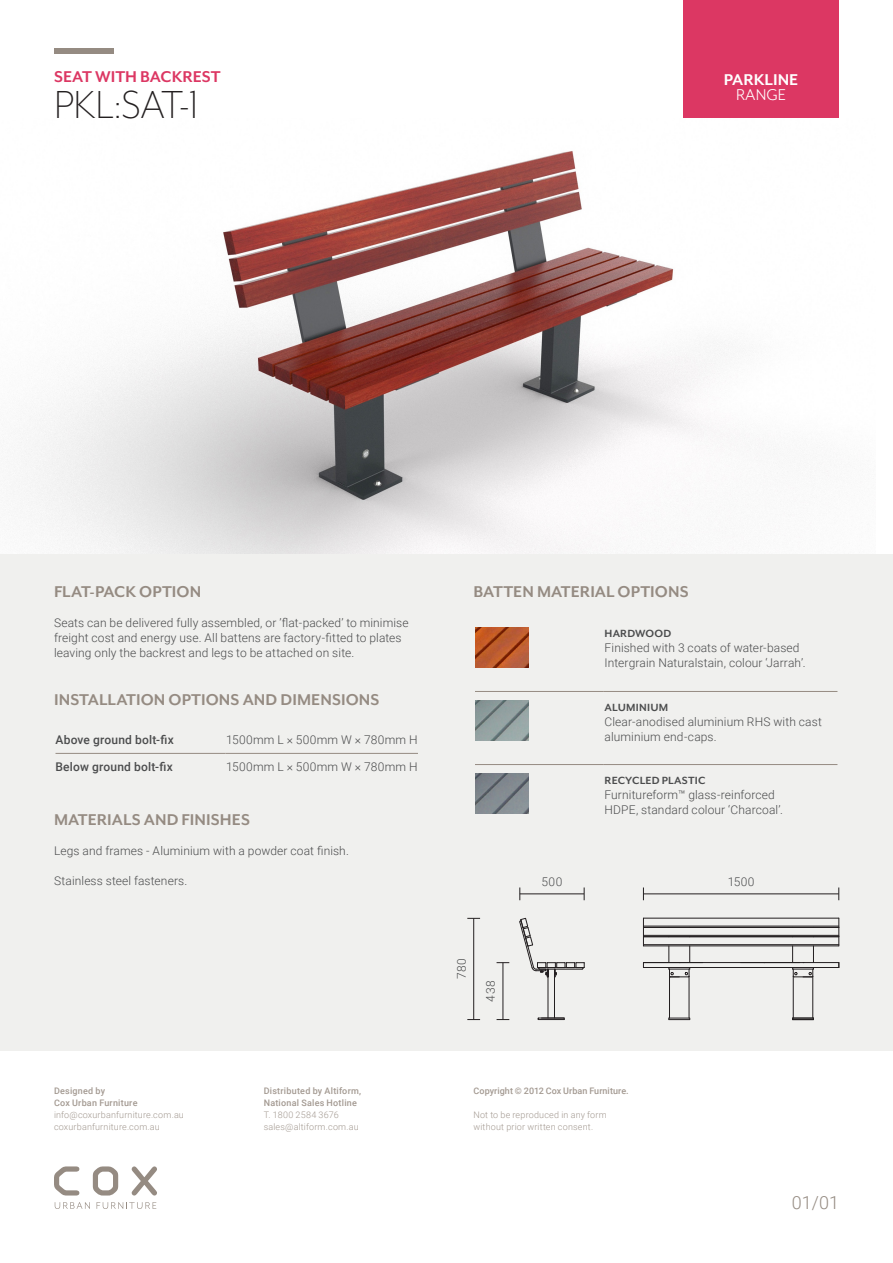
<style>
.page{position:relative;width:893px;height:1263px;background:#fff}
.page>*{position:absolute;margin:0;border:0;box-sizing:border-box;transform-origin:0 0}
.Product_Code_Heading{font:300 45px "Mr Eaves Mod OT";letter-spacing:-.015em;color:#231f20}
.Heading__Uppercase{font:700 18px "Mr Eaves Mod OT";letter-spacing:.005em;color:#958b82}
.Body_Copy{font:700 18px "Mr Eaves Mod OT";color:#958b82}
.Heading__Uppercase-2{font:700 18px "Mr Eaves Mod OT";color:#dc3763}
.t1{font:700 18px "Mr Eaves Mod OT";color:#fff}
.t2{font:18px "Mr Eaves Mod OT";color:#fff}
.t3{font:300 18px "Roboto";color:#958b82}
.Body_Copy-2{font:300 12px/15px "Roboto";letter-spacing:.01em;color:#4b4c4d}
.Body_Copy_Bold__Tabl{font:500 12px "Roboto";letter-spacing:.02em;color:#4b4c4d}
.Subheading__Uppercas{font:700 12px "Mr Eaves Mod OT";letter-spacing:.015em;color:#4b4c4d}
.Product_Measurements{font:300 12px "Roboto";letter-spacing:.03em;color:#4b4c4d}
.Contact_Details_Brow{font:300 9px/12px "Roboto";letter-spacing:.02em;color:#a39991}
.Contact_Details_Brow-2{font:500 9px/12px "Roboto";letter-spacing:.025em;color:#a39991}
</style>
<div class="page">
<div style="left:683px;top:0;width:156px;height:118px;background:#dc3763"></div>
<div style="left:54px;top:49px;width:60px;height:5px;background:#958b82"></div>
<svg style="left:54px;top:1166px;width:25px;height:29px"></svg>
<svg style="left:93px;top:1166px;width:25px;height:29px"></svg>
<svg style="left:132px;top:1166px;width:25px;height:29px"></svg>
<svg style="left:55px;top:1202px;width:35px;height:7px"></svg>
<svg style="left:97px;top:1202px;width:59px;height:7px"></svg>
<img style="left:2px;top:151px;width:827px;height:403px">
<div style="left:0;top:554px;width:893px;height:497px;background:#f0f0ee"></div>
<hr style="left:56px;top:753px;width:169px;height:1px;background:#958b82">
<hr style="left:225px;top:753px;width:193px;height:1px;background:#958b82">
<hr style="left:475px;top:691px;width:129px;height:1px;background:#958b82">
<hr style="left:604px;top:691px;width:233px;height:1px;background:#958b82">
<hr style="left:475px;top:764px;width:129px;height:1px;background:#958b82">
<hr style="left:604px;top:764px;width:233px;height:1px;background:#958b82">
<img style="left:475px;top:627px;width:53px;height:40px">
<img style="left:475px;top:700px;width:53px;height:40px">
<img style="left:475px;top:773px;width:53px;height:40px">
<hr style="left:520px;top:894px;width:64px;height:1px;background:#231f20">
<svg style="left:520px;top:887px;width:1px;height:13px"></svg>
<svg style="left:584px;top:887px;width:1px;height:13px"></svg>
<svg style="left:497px;top:962px;width:12px;height:1px"></svg>
<hr style="left:503px;top:963px;width:1px;height:57px;background:#231f20">
<svg style="left:838px;top:887px;width:1px;height:13px"></svg>
<hr style="left:643px;top:894px;width:196px;height:1px;background:#231f20">
<svg style="left:643px;top:887px;width:1px;height:13px"></svg>
<svg style="left:467px;top:918px;width:13px;height:1px"></svg>
<hr style="left:473px;top:918px;width:1px;height:102px;background:#231f20">
<svg style="left:467px;top:1019px;width:13px;height:1px"></svg>
<hr style="left:554px;top:969px;width:1px;height:49px;background:#231f20">
<hr style="left:548px;top:969px;width:1px;height:49px;background:#231f20">
<svg style="left:538px;top:1018px;width:26px;height:2px"></svg>
<svg style="left:519px;top:918px;width:66px;height:59px"></svg>
<svg style="left:669px;top:1018px;width:21px;height:2px"></svg>
<hr style="left:669px;top:976px;width:1px;height:42px;background:#231f20">
<hr style="left:689px;top:976px;width:1px;height:42px;background:#231f20">
<hr style="left:812px;top:976px;width:1px;height:42px;background:#231f20">
<hr style="left:793px;top:976px;width:1px;height:42px;background:#231f20">
<div style="left:792px;top:1018px;width:22px;height:2px;border:1px solid #231f20"></div>
<svg style="left:643px;top:918px;width:197px;height:59px"></svg>
<hr style="left:643px;top:918px;width:196px;height:1px;background:#231f20">
<hr style="left:643px;top:926px;width:196px;height:1px;background:#231f20">
<hr style="left:643px;top:927px;width:196px;height:1px;background:#231f20">
<hr style="left:643px;top:935px;width:196px;height:1px;background:#231f20">
<hr style="left:643px;top:936px;width:196px;height:1px;background:#231f20">
<hr style="left:643px;top:944px;width:196px;height:1px;background:#231f20">
<hr style="left:643px;top:946px;width:196px;height:1px;background:#231f20">
<p class="Heading__Uppercase-2" style="left:54px;top:67px;width:168px">SEAT WITH BACKREST</p>
<p class="Product_Code_Heading" style="left:54px;top:80px;width:146px">PKL:SAT-1</p>
<h2 class="t1" style="left:724px;top:69px;width:76px">PARKLINE</h2>
<h2 class="t2" style="left:736px;top:85px;width:52px">RANGE</h2>
<p class="Heading__Uppercase" style="left:54px;top:581px;width:149px">FLAT-PACK OPTION</p>
<p class="Body_Copy-2" style="left:54px;top:614px;width:356px">Seats can be delivered fully assembled, or ’flat‑packed’ to minimise freight cost and energy use. All battens are factory-fitted to plates leaving only the backrest and legs to be attached on site.</p>
<p class="Heading__Uppercase" style="left:54px;top:689px;width:327px">INSTALLATION OPTIONS AND DIMENSIONS</p>
<p class="Body_Copy_Bold__Tabl" style="left:56px;top:732px;width:120px">Above ground bolt-fix</p>
<p class="Body_Copy-2" style="left:226px;top:732px;width:193px">1500mm L × 500mm W × 780mm H</p>
<p class="Body_Copy_Bold__Tabl" style="left:56px;top:759px;width:119px">Below ground bolt-fix</p>
<p class="Body_Copy-2" style="left:226px;top:759px;width:193px">1500mm L × 500mm W × 780mm H</p>
<p class="Heading__Uppercase" style="left:54px;top:810px;width:197px">MATERIALS AND FINISHES</p>
<p class="Body_Copy-2" style="left:54px;top:843px;width:296px">Legs and frames - Aluminium with a powder coat finish.</p>
<p class="Body_Copy-2" style="left:54px;top:873px;width:135px">Stainless steel fasteners.</p>
<p class="Contact_Details_Brow-2" style="left:54px;top:1084px;width:85px">Designed by<br>Cox Urban Furniture</p>
<p class="Contact_Details_Brow" style="left:54px;top:1108px;width:131px">info@coxurbanfurniture.com.au coxurbanfurniture.com.au</p>
<p class="Contact_Details_Brow-2" style="left:264px;top:1084px;width:99px">Distributed by Altiform,<br>National Sales Hotline</p>
<p class="Contact_Details_Brow" style="left:264px;top:1108px;width:96px">T. 1800 2584 3676 sales@altiform.com.au</p>
<p class="Body_Copy" style="left:473px;top:581px;width:217px">BATTEN MATERIAL OPTIONS</p>
<p class="Subheading__Uppercas" style="left:605px;top:627px;width:68px">HARDWOOD</p>
<p class="Body_Copy-2" style="left:605px;top:640px;width:202px">Finished with 3 coats of water-based<br>Intergrain Naturalstain, colour ‘Jarrah’.</p>
<p class="Subheading__Uppercas" style="left:605px;top:700px;width:65px">ALUMINIUM</p>
<p class="Body_Copy-2" style="left:605px;top:713px;width:219px">Clear-anodised aluminium RHS with cast aluminium end-caps.</p>
<p class="Subheading__Uppercas" style="left:605px;top:773px;width:102px">RECYCLED PLASTIC</p>
<p class="Body_Copy-2" style="left:605px;top:786px;width:180px">Furnitureform™ glass-reinforced<br>HDPE, standard colour ‘Charcoal’.</p>
<p class="Product_Measurements" style="left:453px;top:979px;width:22px;rotate:-90deg">780</p>
<p class="Product_Measurements" style="left:482px;top:1001px;width:22px;rotate:-90deg">438</p>
<p class="Product_Measurements" style="left:542px;top:873px;width:22px">500</p>
<p class="Contact_Details_Brow-2" style="left:473px;top:1084px;width:157px">Copyright © 2012 Cox Urban Furniture.</p>
<p class="Contact_Details_Brow" style="left:473px;top:1108px;width:135px">Not to be reproduced in any form without prior written consent.</p>
<p class="Product_Measurements" style="left:728px;top:873px;width:28px">1500</p>
<p class="t3" style="left:792px;top:1190px;width:49px">01/01</p>
</div>
